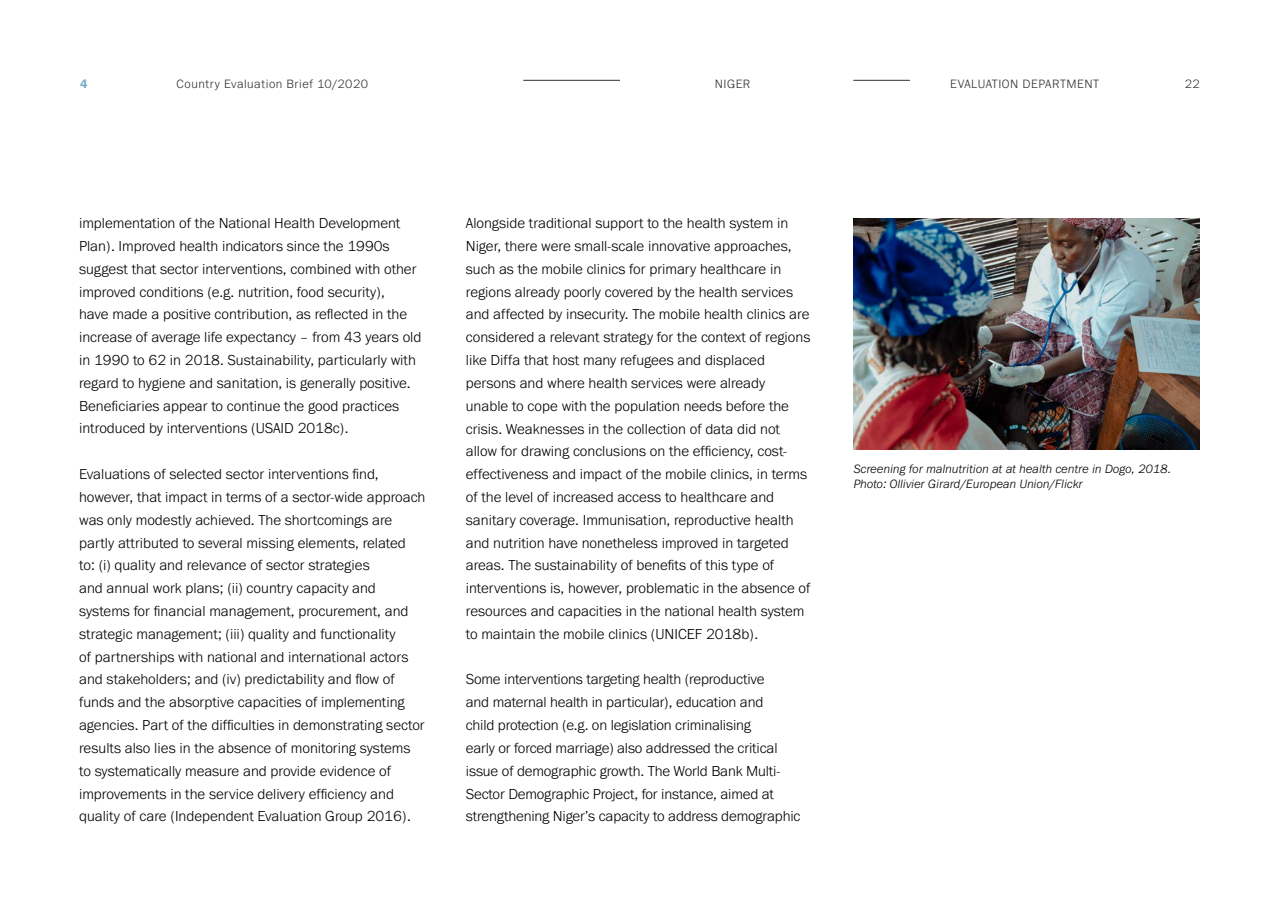
<style>
.page{position:relative;width:1280px;height:905px;background:#fff}
.page>*{position:absolute;margin:0;border:0;box-sizing:border-box;transform-origin:0 0}
.t1{font:300 15px/22.9px "Franklin Gothic URW";color:#000}
.t2{font:italic 300 12.5px/15px "Franklin Gothic URW";letter-spacing:.01em;color:#000}
.t3{font:300 12.5px "Franklin Gothic URW";letter-spacing:.04em;color:#32322f}
.t4{font:12.5px "Franklin Gothic URW Dem";color:#72abc4}
</style>
<div class="page">
<img style="left:853px;top:219px;width:347px;height:231px">
<hr style="left:853px;top:80px;width:57px;height:1px;background:#32322f">
<hr style="left:523px;top:80px;width:97px;height:1px;background:#32322f">
<p class="t4" style="left:80px;top:76px;width:9px">4</p>
<p class="t3" style="left:177px;top:76px;width:193px">Country Evaluation Brief 10/2020</p>
<p class="t3" style="left:715px;top:76px;width:37px">NIGER</p>
<p class="t3" style="left:950px;top:76px;width:151px">EVALUATION DEPARTMENT</p>
<p class="t3" style="left:1185px;top:76px;width:17px">22</p>
<p class="t1" style="left:79px;top:211px;width:344px">implementation of the National Health Development Plan). Improved health indicators since the 1990s suggest that sector interventions, combined with other improved conditions (e.g. nutrition, food security),<br>have made a positive contribution, as reflected in the increase of average life expectancy – from 43 years old in 1990 to 62 in 2018. Sustainability, particularly with regard to hygiene and sanitation, is generally positive.<br>Beneficiaries appear to continue the good practices introduced by interventions (USAID 2018c).</p>
<p class="t1" style="left:79px;top:462px;width:348px">Evaluations of selected sector interventions find, however, that impact in terms of a sector-wide approach was only modestly achieved. The shortcomings are partly attributed to several missing elements, related<br>to: (i) quality and relevance of sector strategies<br>and annual work plans; (ii) country capacity and systems for financial management, procurement, and strategic management; (iii) quality and functionality<br>of partnerships with national and international actors and stakeholders; and (iv) predictability and flow of funds and the absorptive capacities of implementing agencies. Part of the difficulties in demonstrating sector results also lies in the absence of monitoring systems to systematically measure and provide evidence of improvements in the service delivery efficiency and quality of care (Independent Evaluation Group 2016).</p>
<p class="t1" style="left:466px;top:211px;width:346px">Alongside traditional support to the health system in Niger, there were small-scale innovative approaches, such as the mobile clinics for primary healthcare in regions already poorly covered by the health services and affected by insecurity. The mobile health clinics are considered a relevant strategy for the context of regions like Diffa that host many refugees and displaced persons and where health services were already unable to cope with the population needs before the crisis. Weaknesses in the collection of data did not allow for drawing conclusions on the efficiency, cost&shy;effectiveness and impact of the mobile clinics, in terms of the level of increased access to healthcare and sanitary coverage. Immunisation, reproductive health and nutrition have nonetheless improved in targeted areas. The sustainability of benefits of this type of interventions is, however, problematic in the absence of resources and capacities in the national health system to maintain the mobile clinics (UNICEF 2018b).</p>
<p class="t1" style="left:466px;top:668px;width:336px">Some interventions targeting health (reproductive<br>and maternal health in particular), education and<br>child protection (e.g. on legislation criminalising<br>early or forced marriage) also addressed the critical issue of demographic growth. The World Bank Multi-Sector Demographic Project, for instance, aimed at strengthening Niger’s capacity to address demographic</p>
<p class="t2" style="left:854px;top:461px;width:319px">Screening for malnutrition at at health centre in Dogo, 2018.<br>Photo: Ollivier Girard/European Union/Flickr</p>
</div>
